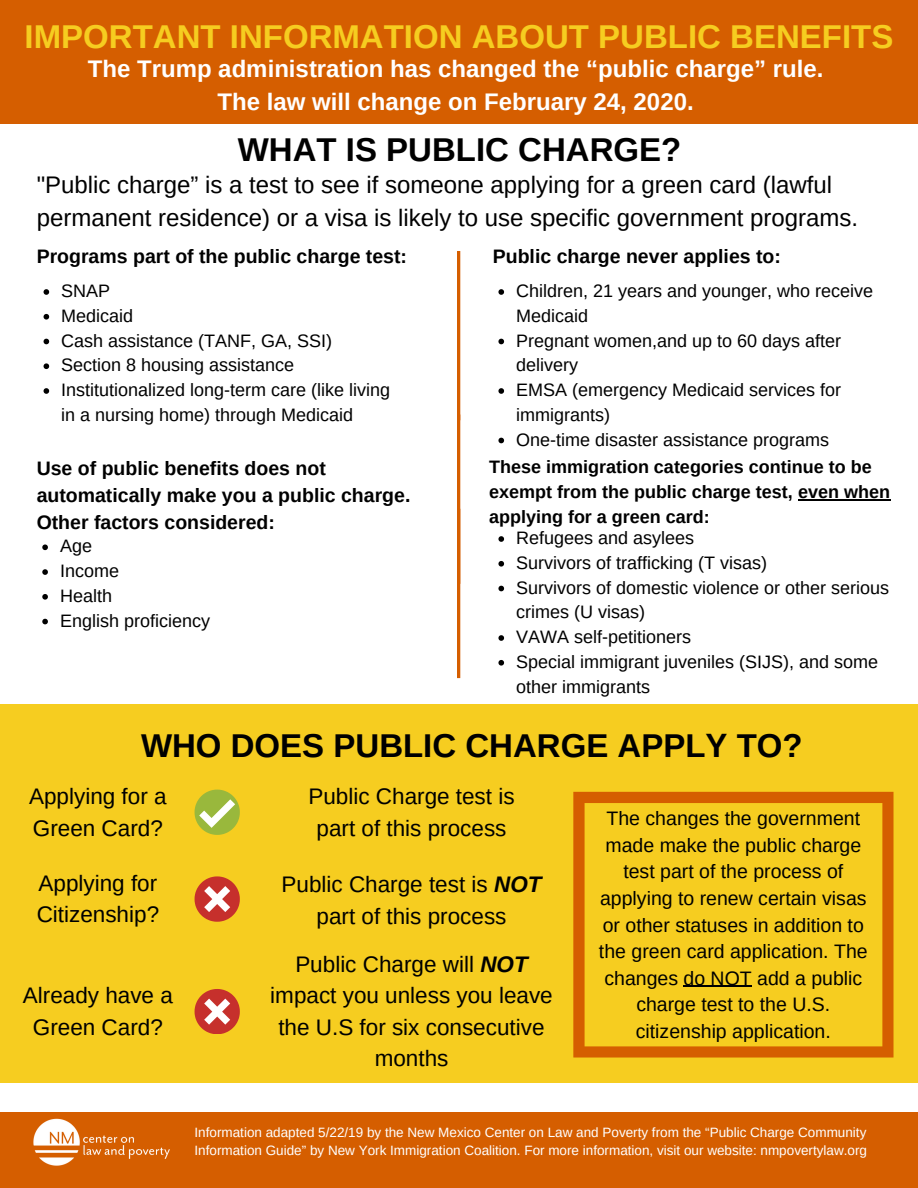
<style>
.page{position:relative;width:918px;height:1188px;background:#fff}
.page>*{position:absolute;margin:0;border:0;box-sizing:border-box;transform-origin:0 0}
.t1{font:700 33px "Arimo";color:#000}
.t2{font:700 33px "Arimo";color:#f6cd20}
.t3{font:24px/32.7px "Arimo";color:#000}
.t4{font:700 24px/32.7px "Arimo";color:#fff;text-align:center}
.t5{font:22.5px/31.5px "Arimo";color:#000;text-align:center}
.t6{font:19.5px/26.5px "Arimo";color:#000;text-align:center}
.t7{font:700 19.5px/27px "Arimo";color:#000}
.t8{font:18px/24.8px "Arimo";color:#000}
.t9{font:700 18px/24.8px "Arimo";color:#000}
.t10{font:13.5px/18px "Arimo";color:#fff}
.s1{font-weight:700;font-style:italic}
</style>
<div class="page">
<div style="left:0;top:704px;width:918px;height:379px;background:#f6cd20"></div>
<div style="left:0;top:1112px;width:918px;height:76px;background:#d55e00"></div>
<div style="left:0;top:0;width:918px;height:123px;background:#d55e00"></div>
<svg style="left:195px;top:876px;width:45px;height:45px"></svg>
<svg style="left:195px;top:790px;width:45px;height:45px"></svg>
<svg style="left:573px;top:792px;width:321px;height:266px"></svg>
<svg style="left:195px;top:989px;width:45px;height:45px"></svg>
<img style="left:33px;top:1118px;width:137px;height:48px">
<svg style="left:44px;top:289px;width:5px;height:6px"></svg>
<svg style="left:44px;top:314px;width:5px;height:6px"></svg>
<svg style="left:44px;top:339px;width:5px;height:5px"></svg>
<svg style="left:44px;top:363px;width:5px;height:6px"></svg>
<svg style="left:44px;top:388px;width:5px;height:6px"></svg>
<hr style="left:684px;top:986px;width:68px;height:1px;background:#000">
<hr style="left:798px;top:499px;width:92px;height:1px;background:#000">
<svg style="left:498px;top:536px;width:6px;height:6px"></svg>
<svg style="left:498px;top:561px;width:6px;height:6px"></svg>
<svg style="left:498px;top:586px;width:6px;height:5px"></svg>
<svg style="left:498px;top:635px;width:6px;height:6px"></svg>
<svg style="left:498px;top:660px;width:6px;height:6px"></svg>
<svg style="left:498px;top:289px;width:6px;height:6px"></svg>
<svg style="left:498px;top:339px;width:6px;height:5px"></svg>
<svg style="left:498px;top:388px;width:6px;height:6px"></svg>
<svg style="left:498px;top:438px;width:6px;height:5px"></svg>
<svg style="left:457px;top:251px;width:3px;height:427px"></svg>
<svg style="left:42px;top:544px;width:6px;height:6px"></svg>
<svg style="left:42px;top:569px;width:6px;height:6px"></svg>
<svg style="left:42px;top:594px;width:6px;height:6px"></svg>
<svg style="left:42px;top:619px;width:6px;height:5px"></svg>
<h1 class="t2" style="left:25px;top:18px;width:870px">IMPORTANT INFORMATION ABOUT PUBLIC BENEFITS</h1>
<h2 class="t4" style="left:88px;top:53px;width:737px">The Trump administration has changed the “public charge” rule.<br>The law will change on February 24, 2020.</h2>
<h1 class="t1" style="left:238px;top:132px;width:445px">WHAT IS PUBLIC CHARGE?</h1>
<h2 class="t3" style="left:37px;top:169px;width:823px">"Public charge” is a test to see if someone applying for a green card (lawful permanent residence) or a visa is likely to use specific government programs.</h2>
<p class="t7" style="left:37px;top:242px;width:372px">Programs part of the public charge test:</p>
<p class="t8" style="left:61px;top:278px;width:330px">SNAP<br>Medicaid<br>Cash assistance (TANF, GA, SSI)<br>Section 8 housing assistance<br>Institutionalized long-term care (like living in a nursing home) through Medicaid</p>
<p class="t7" style="left:37px;top:455px;width:375px">Use of public benefits does not automatically make you a public charge.<br>Other factors considered:</p>
<p class="t8" style="left:60px;top:534px;width:151px">Age<br>Income<br>Health<br>English proficiency</p>
<p class="t7" style="left:493px;top:242px;width:290px">Public charge never applies to:</p>
<p class="t8" style="left:516px;top:278px;width:359px">Children, 21 years and younger, who receive<br>Medicaid<br>Pregnant women,and up to 60 days after delivery<br>EMSA (emergency Medicaid services for immigrants)<br>One-time disaster assistance programs</p>
<p class="t9" style="left:489px;top:455px;width:403px">These immigration categories continue to be exempt from the public charge test, even when applying for a green card:</p>
<p class="t8" style="left:516px;top:525px;width:374px">Refugees and asylees<br>Survivors of trafficking (T visas)<br>Survivors of domestic violence or other serious crimes (U visas)<br>VAWA self-petitioners<br>Special immigrant juveniles (SIJS), and some other immigrants</p>
<h1 class="t1" style="left:141px;top:727px;width:663px">WHO DOES PUBLIC CHARGE APPLY TO?</h1>
<p class="t5" style="left:29px;top:781px;width:139px;text-align:left">Applying for a<br>Green Card?</p>
<p class="t5" style="left:308px;top:781px;width:208px">Public Charge test is part of this process</p>
<p class="t5" style="left:282px;top:868px;width:262px">Public Charge test is <span class="s1">NOT </span>part of this process</p>
<p class="t5" style="left:270px;top:948px;width:284px">Public Charge will <span class="s1">NOT </span>impact you unless you leave the U.S for six consecutive months</p>
<p class="t5" style="left:37px;top:867px;width:124px;text-align:left">Applying for<br>Citizenship?</p>
<p class="t5" style="left:23px;top:980px;width:152px">Already have a<br>Green Card?</p>
<p class="t6" style="left:599px;top:805px;width:270px">The changes the government made make the public charge test part of the process of applying to renew certain visas or other statuses in addition to the green card application. The changes do NOT add a public charge test to the U.S. citizenship application.</p>
<p class="t10" style="left:195px;top:1123px;width:674px">Information adapted 5/22/19 by the New Mexico Center on Law and Poverty from the “Public Charge Community<br>Information Guide” by New York Immigration Coalition. For more information, visit our website: nmpovertylaw.org</p>
</div>
